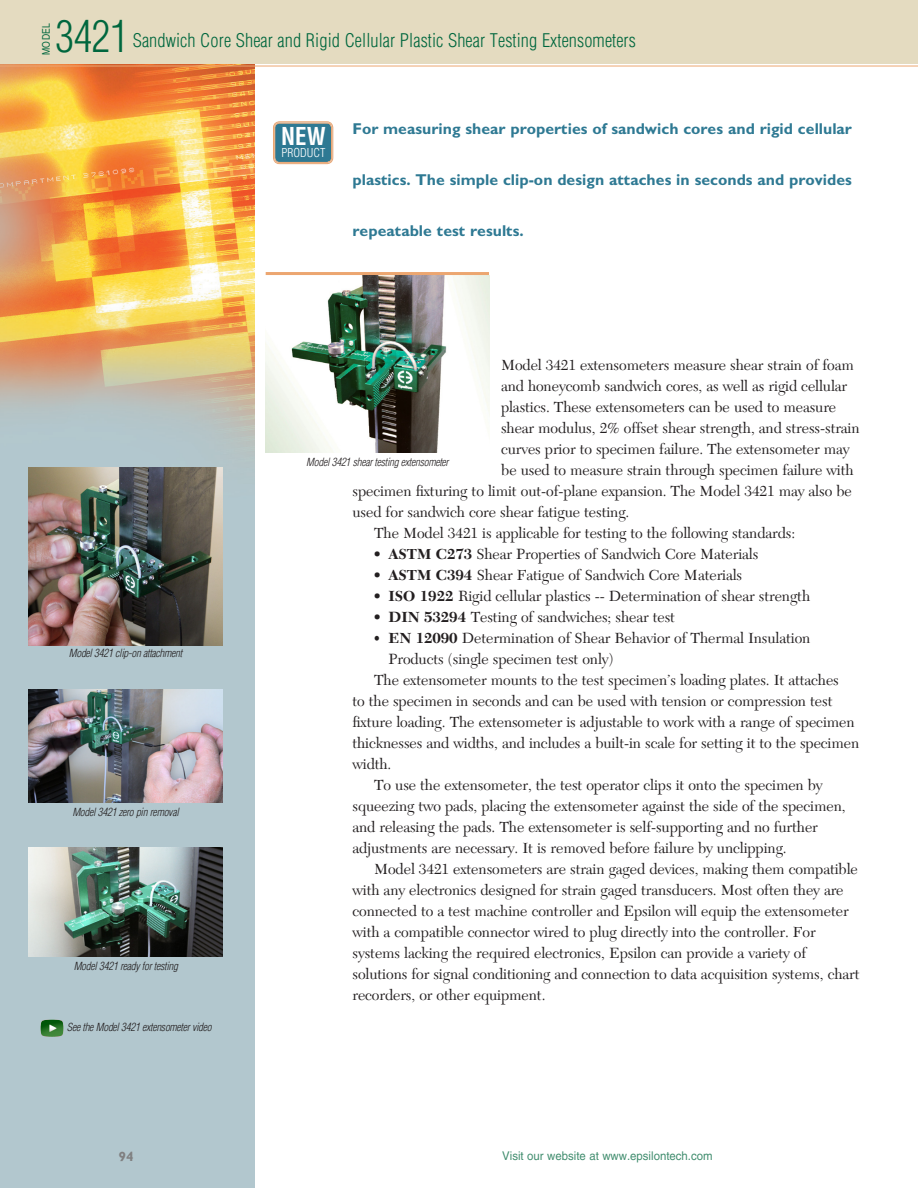
<style>
.page{position:relative;width:918px;height:1188px;background:#fff}
.page>*{position:absolute;margin:0;border:0;box-sizing:border-box;transform-origin:0 0}
.product_heads{font:300 condensed 42px "Helvetica LT Pro";color:#00673e}
.t1{font:700 condensed 24px "Helvetica LT Pro";color:#fff;scale:.95 1}
.product_heads-2{font:300 condensed 18.3px "Helvetica LT Pro";letter-spacing:.005em;color:#00673e}
.lead_in_blurb{font:700 15.75px "Gill Sans MT Pro";color:#2e7993}
.body{font:15.15px/21px "New Caledonia LT Std";letter-spacing:-.005em;color:#231f20}
.t2{font:700 13.5px "Gill Sans MT Pro";color:#808081}
.t3{font:12px "Helvetica LT Pro";color:#00673e;scale:.95 1}
.t4{font:300 condensed 12px "Helvetica LT Pro";color:#fff}
.captions{font:italic 300 condensed 10.8px "Helvetica LT Pro";letter-spacing:-.02em;color:#231f20}
.t5{font:condensed 10.5px "Helvetica LT Pro";letter-spacing:.03em;color:#00673e}
.s1{font-weight:700}
.s2{font-family:"Helvetica LT Pro";font-weight:300;font-stretch:condensed;font-size:12.75px}
</style>
<div class="page">
<img style="left:0;top:64px;width:254px;height:1124px">
<div style="left:0;top:0;width:918px;height:64px;background:#e4dbc0"></div>
<hr style="left:0;top:66px;width:918px;height:1px;background:#eca670">
<img style="left:266px;top:275px;width:223px;height:177px">
<hr style="left:266px;top:272px;width:223px;height:3px;background:#eca670">
<div style="left:274px;top:122px;width:58px;height:41px;background:#2e7993;border-radius:5px"></div>
<div style="left:273px;top:122px;width:60px;height:42px;border:1px solid #eca670;border-radius:6px"></div>
<div style="left:274px;top:123px;width:58px;height:40px;border:1px solid #eca670;border-radius:5px"></div>
<img style="left:29px;top:468px;width:194px;height:177px">
<img style="left:29px;top:690px;width:194px;height:112px">
<img style="left:29px;top:847px;width:194px;height:109px">
<img style="left:40px;top:1019px;width:24px;height:18px">
<p class="product_heads" style="left:56px;top:11px;width:75px">3421</p>
<p class="product_heads-2" style="left:133px;top:28px;width:505px">Sandwich Core Shear and Rigid Cellular Plastic Shear Testing Extensometers</p>
<p class="t5" style="left:40px;top:55px;width:33px;rotate:-90deg">MODEL</p>
<p class="captions" style="left:69px;top:647px;width:115px">Model 3421 clip-on attachment</p>
<p class="captions" style="left:72px;top:805px;width:108px">Model 3421 zero pin removal</p>
<p class="captions" style="left:74px;top:959px;width:106px">Model 3421 ready for testing</p>
<p class="captions" style="left:67px;top:1020px;width:146px">See the Model 3421 extensometer video</p>
<p class="t1" style="left:281px;top:121px;width:48px">NEW</p>
<p class="t4" style="left:282px;top:145px;width:46px">PRODUCT</p>
<p class="lead_in_blurb" style="left:352px;top:119px;width:501px">For measuring shear properties of sandwich cores and rigid cellular</p>
<p class="lead_in_blurb" style="left:352px;top:170px;width:501px">plastics. The simple clip-on design attaches in seconds and provides</p>
<p class="lead_in_blurb" style="left:352px;top:221px;width:173px">repeatable test results.</p>
<p class="body" style="left:501px;top:355px;width:354px">Model 3421 extensometers measure shear strain of foam</p>
<p class="body" style="left:501px;top:376px;width:348px">and honeycomb sandwich cores, as well as rigid cellular</p>
<p class="body" style="left:501px;top:397px;width:337px">plastics. These extensometers can be used to measure</p>
<p class="body" style="left:501px;top:418px;width:360px">shear modulus, 2% offset shear strength, and stress-strain</p>
<p class="body" style="left:501px;top:439px;width:350px">curves prior to specimen failure. The extensometer may</p>
<p class="body" style="left:501px;top:460px;width:354px">be used to measure strain through specimen failure with</p>
<p class="body" style="left:352px;top:481px;width:501px">specimen fixturing to limit out-of-plane expansion. The Model 3421 may also be</p>
<p class="body" style="left:352px;top:502px;width:278px">used for sandwich core shear fatigue testing.</p>
<p class="body" style="left:374px;top:523px;width:423px">The Model 3421 is applicable for testing to the following standards:</p>
<p class="body" style="left:374px;top:544px;width:386px"><span class="s1">• ASTM C273</span> Shear Properties of Sandwich Core Materials</p>
<p class="body" style="left:374px;top:565px;width:370px"><span class="s1">• ASTM C394</span> Shear Fatigue of Sandwich Core Materials</p>
<p class="body" style="left:374px;top:586px;width:438px"><span class="s1">• ISO 1922</span> Rigid cellular plastics -- Determination of shear strength</p>
<p class="body" style="left:374px;top:607px;width:303px"><span class="s1">• DIN 53294</span> Testing of sandwiches; shear test</p>
<p class="body" style="left:388px;top:628px;width:424px;text-indent:-15px"><span class="s2">•</span> <span class="s1">EN 12090</span> Determination of Shear Behavior of Thermal Insulation<br>Products (single specimen test only)</p>
<p class="body" style="left:352px;top:670px;width:508px;text-indent:22px">The extensometer mounts to the test specimen’s loading plates. It attaches<br>to the specimen in seconds and can be used with tension or compression test fixture loading. The extensometer is adjustable to work with a range of specimen thicknesses and widths, and includes a built-in scale for setting it to the specimen width.</p>
<p class="body" style="left:352px;top:775px;width:495px;text-indent:22px">To use the extensometer, the test operator clips it onto the specimen by squeezing two pads, placing the extensometer against the side of the specimen, and releasing the pads. The extensometer is self-supporting and no further adjustments are necessary. It is removed before failure by unclipping.</p>
<p class="body" style="left:352px;top:859px;width:508px;text-indent:22px">Model 3421 extensometers are strain gaged devices, making them compatible with any electronics designed for strain gaged transducers. Most often they are connected to a test machine controller and Epsilon will equip the extensometer with a compatible connector wired to plug directly into the controller. For systems lacking the required electronics, Epsilon can provide a variety of solutions for signal conditioning and connection to data acquisition systems, chart recorders, or other equipment.</p>
<p class="captions" style="left:306px;top:455px;width:144px">Model 3421 shear testing extensometer</p>
<p class="t2" style="left:119px;top:1148px;width:16px">94</p>
<p class="t3" style="left:502px;top:1149px;width:223px">Visit our website at www.epsilontech.com</p>
</div>
